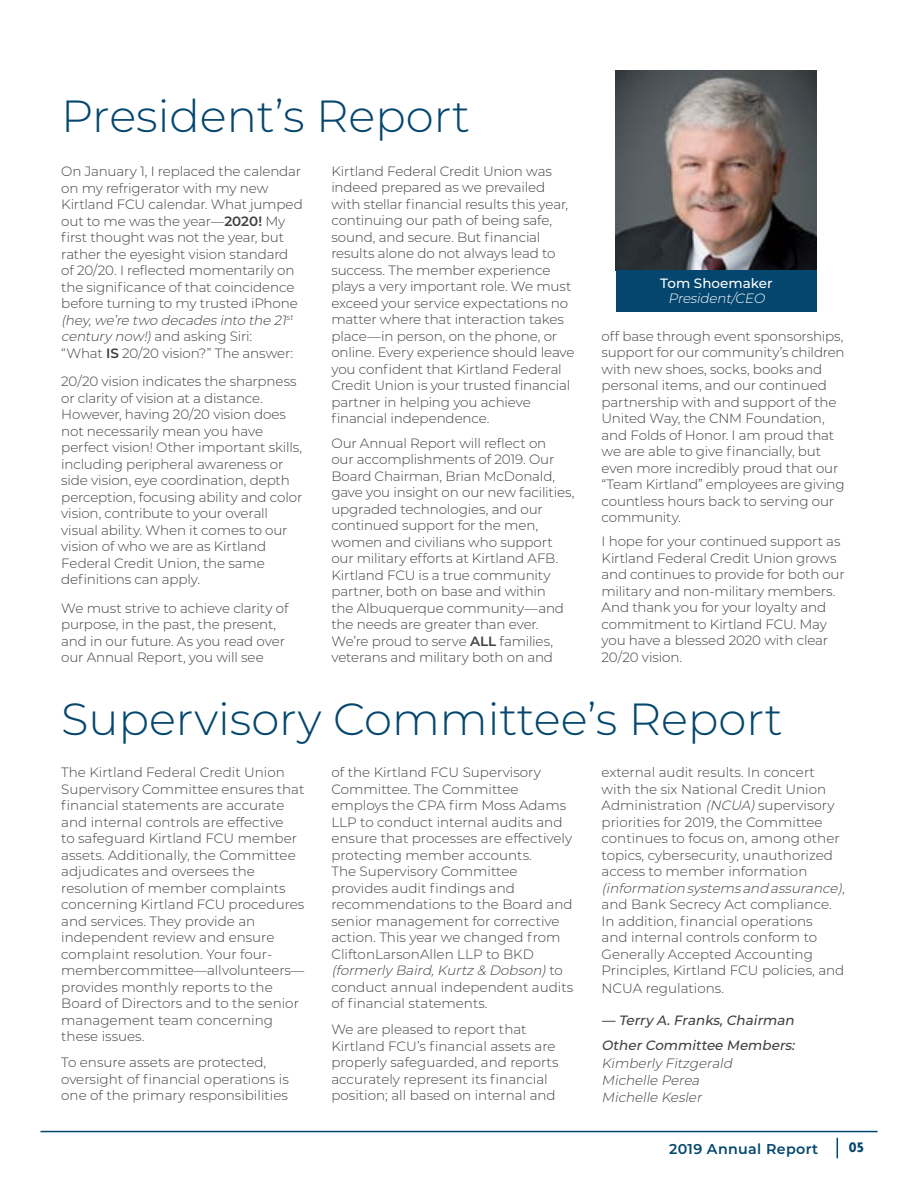
<style>
.page{position:relative;width:918px;height:1188px;background:#fff}
.page>*{position:absolute;margin:0;border:0;box-sizing:border-box;transform-origin:0 0}
.t1{font:300 45px "Montserrat";color:#04466d}
.t2{font:700 15px "Agenda";color:#04466d}
.t3{font:600 14.25px "Montserrat";letter-spacing:.025em;color:#04466d}
.t4{font:300 13.5px/16.5px "Montserrat";letter-spacing:-.01em;color:#414042}
.t5{font:italic 300 13.5px/17.2px "Montserrat";color:#414042}
.t6{font:italic 500 13.5px/25.5px "Montserrat";color:#414042}
.t7{font:italic 300 13.5px "Montserrat";color:#fff}
.t8{font:500 13.5px "Montserrat";color:#fff}
.s1{font-weight:600}
.s2{font-style:italic}
</style>
<div class="page">
<hr style="left:41px;top:1131px;width:837px;height:1px;background:#04466d">
<img style="left:616px;top:70px;width:201px;height:200px">
<div style="left:616px;top:270px;width:201px;height:41px;background:#04466d"></div>
<svg style="left:837px;top:1138px;width:1px;height:20px"></svg>
<h1 class="t1" style="left:61px;top:86px;width:410px">President’s Report</h1>
<p class="t4" style="left:61px;top:163px;width:243px">On January 1, I replaced the calendar on my refrigerator with my new Kirtland FCU calendar. What jumped out to me was the year—<span class="s1">2020!</span> My first thought was not the year, but rather the eyesight vision standard of 20/20. I reflected momentarily on the significance of that coincidence before turning to my trusted iPhone <span class="s2">(hey,we’re two decades into the 21</span><sup>st </sup><span class="s2">century now!)</span>and asking Siri:<br>“What <span class="s1">IS</span> 20/20 vision?” The answer:</p>
<p class="t4" style="left:61px;top:373px;width:243px">20/20 vision indicates the sharpness or clarity of vision at a distance.<br>However, having 20/20 vision does not necessarily mean you have perfect vision! Other important skills, including peripheral awareness or side vision, eye coordination, depth perception, focusing ability and color vision, contribute to your overall visual ability. When it comes to our vision of who we are as Kirtland Federal Credit Union, the same definitions can apply.</p>
<p class="t4" style="left:61px;top:599px;width:229px">We must strive to achieve clarity of purpose, in the past, the present, and in our future. As you read over our Annual Report, you will see</p>
<p class="t4" style="left:331px;top:162px;width:245px">Kirtland Federal Credit Union was indeed prepared as we prevailed with stellar financial results this year, continuing our path of being safe, sound, and secure. But financial results alone do not always lead to success. The member experience plays a very important role. We must exceed your service expectations no matter where that interaction takes place—in person, on the phone, or online. Every experience should leave you confident that Kirtland Federal Credit Union is your trusted financial partner in helping you achieve financial independence.</p>
<p class="t4" style="left:331px;top:434px;width:245px">Our Annual Report will reflect on<br>our accomplishments of 2019. Our Board Chairman, Brian McDonald, gave you insight on our new facilities, upgraded technologies, and our continued support for the men, women and civilians who support our military efforts at Kirtland AFB.<br>Kirtland FCU is a true community partner, both on base and within<br>the Albuquerque community—and the needs are greater than ever.<br>We’re proud to serve <span class="s1">ALL</span> families, veterans and military both on and</p>
<p class="t8" style="left:660px;top:274px;width:114px">Tom Shoemaker</p>
<p class="t7" style="left:668px;top:289px;width:101px">President/CEO</p>
<p class="t4" style="left:602px;top:327px;width:245px">off base through event sponsorships, support for our community’s children with new shoes, socks, books and personal items, and our continued partnership with and support of the United Way, the CNM Foundation, and Folds of Honor. I am proud that we are able to give financially, but even more incredibly proud that our “Team Kirtland” employees are giving countless hours back to serving our community.</p>
<p class="t4" style="left:602px;top:533px;width:245px">I hope for your continued support as<br>Kirtland Federal Credit Union grows and continues to provide for both our military and non-military members.<br>And thank you for your loyalty and commitment to Kirtland FCU. May you have a blessed 2020 with clear<br>20/20 vision.</p>
<h1 class="t1" style="left:61px;top:689px;width:723px">Supervisory Committee’s Report</h1>
<p class="t4" style="left:61px;top:764px;width:245px">The Kirtland Federal Credit Union<br>Supervisory Committee ensures that financial statements are accurate and internal controls are effective<br>to safeguard Kirtland FCU member assets. Additionally, the Committee adjudicates and oversees the resolution of member complaints concerning Kirtland FCU procedures and services. They provide an independent review and ensure complaint resolution. Your four&shy;member committee—all volunteers— provides monthly reports to the<br>Board of Directors and to the senior management team concerning these issues.</p>
<p class="t4" style="left:61px;top:1054px;width:229px">To ensure assets are protected, oversight of financial operations is one of the primary responsibilities</p>
<p class="t4" style="left:331px;top:764px;width:243px">of the Kirtland FCU Supervisory<br>Committee. The Committee employs the CPA firm Moss Adams<br>LLP to conduct internal audits and ensure that processes are effectively protecting member accounts.<br>The Supervisory Committee provides audit findings and recommendations to the Board and senior management for corrective action. This year we changed from<br>CliftonLarsonAllen LLP to BKD <span class="s2">(formerly Baird,Kurtz&amp; Dobson)</span>t o conduct annual independent audits of financial statements.</p>
<p class="t4" style="left:331px;top:1021px;width:229px">We are pleased to report that Kirtland FCU’s financial assets are properly safeguarded, and reports accurately represent its financial position; all based on internal and</p>
<p class="t4" style="left:602px;top:764px;width:240px">external audit results. In concert with the six National Credit Union Administration <span class="s2">(NCUA)</span>supervisory priorities for 2019, the Committee continues to focus on, among other topics, cybersecurity, unauthorized access to member information</p>
<p class="t5" style="left:602px;top:879px;width:248px">(information systemsand assurance),</p>
<p class="t4" style="left:602px;top:896px;width:244px">and Bank Secrecy Act compliance.<br>In addition, financial operations<br>and internal controls conform to Generally Accepted Accounting Principles, Kirtland FCU policies, and</p>
<p class="t4" style="left:602px;top:980px;width:124px">NCUA regulations.</p>
<p class="t6" style="left:602px;top:1007px;width:198px">— Terry A.Franks,Chairman<br>OtherCommittee Members:</p>
<p class="t5" style="left:602px;top:1054px;width:135px">Kimberly Fitzgerald<br>Michelle Perea<br>Michelle Kesler</p>
<p class="t3" style="left:669px;top:1139px;width:151px">2019 Annual Report</p>
<p class="t2" style="left:849px;top:1139px;width:17px">05</p>
</div>
